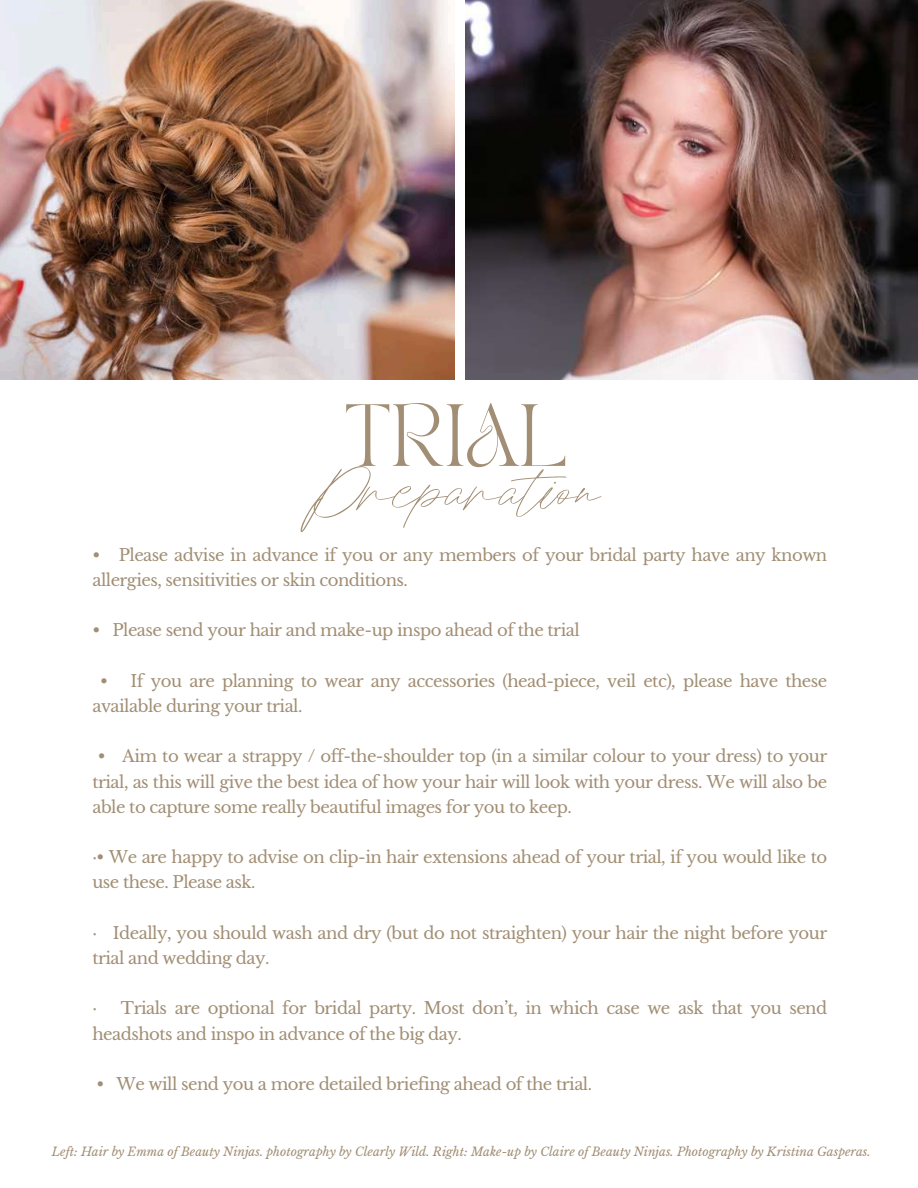
<style>
.page{position:relative;width:918px;height:1188px;background:#fff}
.page>*{position:absolute;margin:0;border:0;box-sizing:border-box;transform-origin:0 0}
.t1{font:105.6px "Jules Otonomi Free";color:#a18e74}
.t2{font:61.65px "TAN PEARL Regular";color:#a18e74}
.t3{font:16.5px/25.2px "Libre Baskerville";letter-spacing:-.03em;color:#a18e74}
.t4{font:italic 12px "Libre Baskerville";color:#a18e74}
</style>
<div class="page">
<img style="left:0;top:0;width:454px;height:379px">
<img style="left:465px;top:0;width:453px;height:379px">
<h2 class="t2" style="left:344px;top:403px;width:224px">TRIAL</h2>
<h1 class="t1" style="left:317px;top:454px;width:285px">Preparation</h1>
<p class="t3" style="left:92px;top:542px;width:736px">• Please advise in advance if you or any members of your bridal party have any known allergies, sensitivities or skin conditions.</p>
<p class="t3" style="left:92px;top:618px;width:489px">• Please send your hair and make-up inspo ahead of the trial</p>
<p class="t3" style="left:92px;top:668px;width:736px;text-indent:8px">• If you are planning to wear any accessories (head-piece, veil etc), please have these available during your trial.</p>
<p class="t3" style="left:92px;top:744px;width:736px;text-align:justify;text-indent:6px">• Aim to wear a strappy / off-the-shoulder top (in a similar colour to your dress) to your trial, as this will give the best idea of how your hair will look with your dress. We will also be able to capture some really beautiful images for you to keep.</p>
<p class="t3" style="left:92px;top:845px;width:736px">·• We are happy to advise on clip-in hair extensions ahead of your trial, if you would like to use these. Please ask.</p>
<p class="t3" style="left:92px;top:920px;width:736px">· Ideally, you should wash and dry (but do not straighten) your hair the night before your trial and wedding day.</p>
<p class="t3" style="left:92px;top:996px;width:736px">· Trials are optional for bridal party. Most don’t, in which case we ask that you send headshots and inspo in advance of the big day.</p>
<p class="t3" style="left:97px;top:1072px;width:497px">• We will send you a more detailed briefing ahead of the trial.</p>
<p class="t4" style="left:52px;top:1145px;width:820px">Left: Hair by Emma of Beauty Ninjas. photography by Clearly Wild. Right: Make-up by Claire of Beauty Ninjas. Photography by Kristina Gasperas.</p>
</div>
